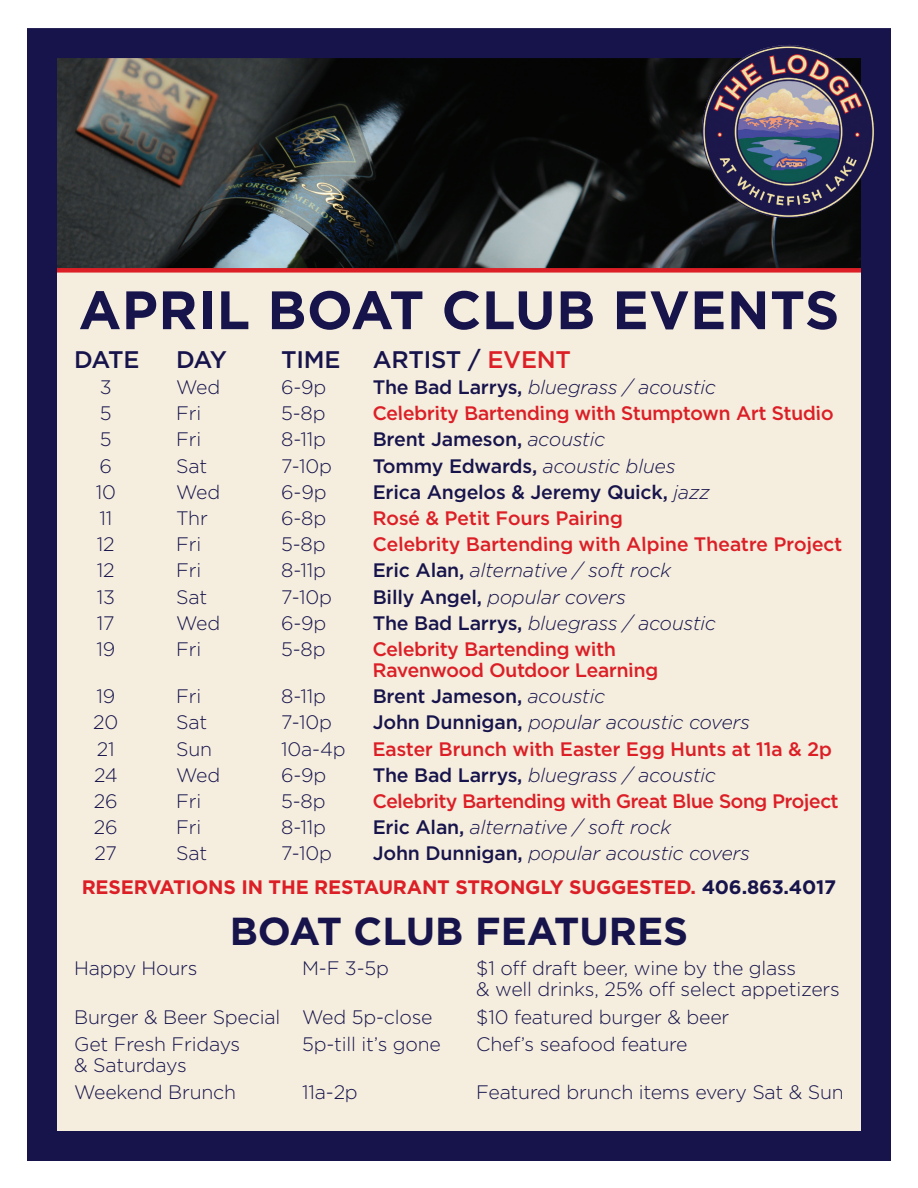
<style>
.page{position:relative;width:918px;height:1188px;background:#fff}
.page>*{position:absolute;margin:0;border:0;box-sizing:border-box;transform-origin:0 0}
.t1{font:700 54px "Gotham";letter-spacing:.01em;color:#17144c}
.t2{font:700 39px "Gotham";color:#17144c}
.t3{font:500 24px "Gotham";letter-spacing:-.01em;color:#17144c}
.t4{font:300 19.5px/21px "Gotham";letter-spacing:-.01em;color:#17144c}
.t5{font:500 19.5px/21px "Gotham";color:#dc1f26}
.t6{font:italic 300 19.5px "Gotham";letter-spacing:-.01em;color:#17144c}
.t7{font:500 19.5px "Gotham";letter-spacing:-.01em;color:#17144c}
.t8{font:700 19.5px/33.8px "Gotham";letter-spacing:-.01em;color:#dc1f26}
.s1{color:#dc1f26}
.s2{font-weight:500;font-style:normal}
.s3{font-weight:300;font-style:italic}
.s4{font-weight:500;color:#17144c}
.s5{font-weight:300;font-style:italic;color:#17144c}
.s6{color:#17144c}
</style>
<div class="page">
<div style="left:43px;top:214px;width:832px;height:934px;background:#f5eedf"></div>
<img style="left:58px;top:59px;width:802px;height:209px">
<div style="left:52px;top:268px;width:823px;height:5px;background:#dc1f26"></div>
<div style="left:27px;top:28px;width:864px;height:1133px;border:30px solid #17144c"></div>
<img style="left:702px;top:45px;width:84px;height:111px">
<h1 class="t1" style="left:79px;top:279px;width:762px">APRIL BOAT CLUB EVENTS</h1>
<p class="t3" style="left:74px;top:346px;width:67px">DATE</p>
<p class="t3" style="left:176px;top:346px;width:52px">DAY</p>
<p class="t3" style="left:281px;top:346px;width:61px">TIME</p>
<p class="t3" style="left:373px;top:346px;width:200px">ARTIST / <span class="s1">EVENT</span></p>
<p class="t4" style="left:100px;top:376px;width:13px">3</p>
<p class="t4" style="left:176px;top:376px;width:46px">Wed</p>
<p class="t4" style="left:281px;top:376px;width:47px">6-9p</p>
<p class="t6" style="left:373px;top:377px;width:346px"><span class="s2">The Bad Larrys,</span> bluegrass / acoustic</p>
<p class="t4" style="left:100px;top:403px;width:13px">5</p>
<p class="t4" style="left:176px;top:403px;width:27px">Fri</p>
<p class="t4" style="left:281px;top:403px;width:46px">5-8p</p>
<p class="t5" style="left:373px;top:402px;width:463px">Celebrity Bartending with Stumptown Art Studio</p>
<p class="t4" style="left:100px;top:429px;width:13px">5</p>
<p class="t4" style="left:176px;top:429px;width:27px">Fri</p>
<p class="t4" style="left:281px;top:429px;width:46px">8-11p</p>
<p class="t7" style="left:373px;top:429px;width:235px">Brent Jameson, <span class="s3">acoustic</span></p>
<p class="t4" style="left:100px;top:455px;width:14px">6</p>
<p class="t4" style="left:176px;top:455px;width:32px">Sat</p>
<p class="t4" style="left:281px;top:455px;width:52px">7-10p</p>
<p class="t7" style="left:373px;top:455px;width:305px">Tommy Edwards, <span class="s3">acoustic blues</span></p>
<p class="t4" style="left:96px;top:481px;width:22px">10</p>
<p class="t4" style="left:176px;top:481px;width:46px">Wed</p>
<p class="t4" style="left:281px;top:481px;width:47px">6-9p</p>
<p class="t7" style="left:373px;top:481px;width:339px">Erica Angelos &amp; Jeremy Quick, <span class="s3">jazz</span></p>
<p class="t4" style="left:99px;top:507px;width:14px">11</p>
<p class="t4" style="left:176px;top:507px;width:33px">Thr</p>
<p class="t4" style="left:281px;top:507px;width:47px">6-8p</p>
<p class="t5" style="left:373px;top:507px;width:253px">Rosé &amp; Petit Fours Pairing</p>
<p class="t4" style="left:97px;top:534px;width:19px">12</p>
<p class="t4" style="left:176px;top:534px;width:27px">Fri</p>
<p class="t4" style="left:281px;top:534px;width:46px">5-8p</p>
<p class="t5" style="left:373px;top:533px;width:472px">Celebrity Bartending with Alpine Theatre Project</p>
<p class="t4" style="left:97px;top:560px;width:19px">12</p>
<p class="t4" style="left:176px;top:560px;width:27px">Fri</p>
<p class="t4" style="left:281px;top:560px;width:46px">8-11p</p>
<p class="t6" style="left:373px;top:560px;width:300px"><span class="s2">Eric Alan,</span> alternative / soft rock</p>
<p class="t4" style="left:97px;top:586px;width:20px">13</p>
<p class="t4" style="left:176px;top:586px;width:32px">Sat</p>
<p class="t4" style="left:281px;top:586px;width:52px">7-10p</p>
<p class="t6" style="left:373px;top:586px;width:256px"><span class="s2">Billy Angel,</span> popular covers</p>
<p class="t4" style="left:97px;top:612px;width:19px">17</p>
<p class="t4" style="left:176px;top:612px;width:46px">Wed</p>
<p class="t4" style="left:281px;top:612px;width:47px">6-9p</p>
<p class="t6" style="left:373px;top:612px;width:346px"><span class="s2">The Bad Larrys,</span> bluegrass / acoustic</p>
<p class="t4" style="left:96px;top:638px;width:20px">19</p>
<p class="t4" style="left:176px;top:638px;width:27px">Fri</p>
<p class="t4" style="left:281px;top:638px;width:46px">5-8p</p>
<p class="t5" style="left:373px;top:638px;width:288px">Celebrity Bartending with<br>Ravenwood Outdoor Learning</p>
<p class="t4" style="left:96px;top:686px;width:20px">19</p>
<p class="t4" style="left:176px;top:686px;width:27px">Fri</p>
<p class="t4" style="left:281px;top:686px;width:46px">8-11p</p>
<p class="t7" style="left:373px;top:685px;width:235px">Brent Jameson, <span class="s3">acoustic</span></p>
<p class="t4" style="left:93px;top:712px;width:27px">20</p>
<p class="t4" style="left:176px;top:712px;width:32px">Sat</p>
<p class="t4" style="left:281px;top:712px;width:52px">7-10p</p>
<p class="t6" style="left:373px;top:712px;width:380px"><span class="s2">John Dunnigan,</span> popular acoustic covers</p>
<p class="t4" style="left:97px;top:738px;width:19px">21</p>
<p class="t4" style="left:176px;top:738px;width:37px">Sun</p>
<p class="t4" style="left:281px;top:738px;width:66px">10a-4p</p>
<p class="t5" style="left:373px;top:738px;width:462px">Easter Brunch with Easter Egg Hunts at 11a &amp; 2p</p>
<p class="t4" style="left:94px;top:764px;width:25px">24</p>
<p class="t4" style="left:176px;top:764px;width:46px">Wed</p>
<p class="t4" style="left:281px;top:764px;width:47px">6-9p</p>
<p class="t6" style="left:373px;top:764px;width:346px"><span class="s2">The Bad Larrys,</span> bluegrass / acoustic</p>
<p class="t4" style="left:94px;top:790px;width:25px">26</p>
<p class="t4" style="left:176px;top:790px;width:27px">Fri</p>
<p class="t4" style="left:281px;top:790px;width:46px">5-8p</p>
<p class="t5" style="left:373px;top:790px;width:468px">Celebrity Bartending with Great Blue Song Project</p>
<p class="t4" style="left:94px;top:816px;width:25px">26</p>
<p class="t4" style="left:176px;top:816px;width:27px">Fri</p>
<p class="t4" style="left:281px;top:816px;width:46px">8-11p</p>
<p class="t6" style="left:373px;top:817px;width:300px"><span class="s2">Eric Alan,</span> alternative / soft rock</p>
<p class="t4" style="left:95px;top:843px;width:24px">27</p>
<p class="t4" style="left:176px;top:843px;width:32px">Sat</p>
<p class="t4" style="left:281px;top:843px;width:52px">7-10p</p>
<p class="t8" style="left:82px;top:836px;width:756px;text-indent:291px"><span class="s4">John Dunnigan,</span> <span class="s5">popular acoustic covers<br></span>RESERVATIONS IN THE RESTAURANT STRONGLY SUGGESTED. <span class="s6">406.863.4017</span></p>
<h2 class="t2" style="left:230px;top:909px;width:460px">BOAT CLUB FEATURES</h2>
<p class="t4" style="left:74px;top:958px;width:125px">Happy Hours</p>
<p class="t4" style="left:302px;top:958px;width:88px">M-F 3-5p</p>
<p class="t4" style="left:476px;top:958px;width:365px">$1 off draft beer, wine by the glass<br>&amp; well drinks, 25% off select appetizers</p>
<p class="t4" style="left:74px;top:1006px;width:360px">Burger &amp; Beer Special Wed 5p-close</p>
<p class="t4" style="left:476px;top:1006px;width:255px">$10 featured burger &amp; beer</p>
<p class="t4" style="left:74px;top:1033px;width:168px">Get Fresh Fridays</p>
<p class="t4" style="left:302px;top:1033px;width:140px">5p-till it’s gone</p>
<p class="t4" style="left:476px;top:1033px;width:213px">Chef’s seafood feature</p>
<p class="t4" style="left:74px;top:1051px;width:163px;line-height:27.3px">&amp; Saturdays<br>Weekend Brunch</p>
<p class="t4" style="left:302px;top:1082px;width:57px">11a-2p</p>
<p class="t4" style="left:476px;top:1082px;width:369px">Featured brunch items every Sat &amp; Sun</p>
</div>
